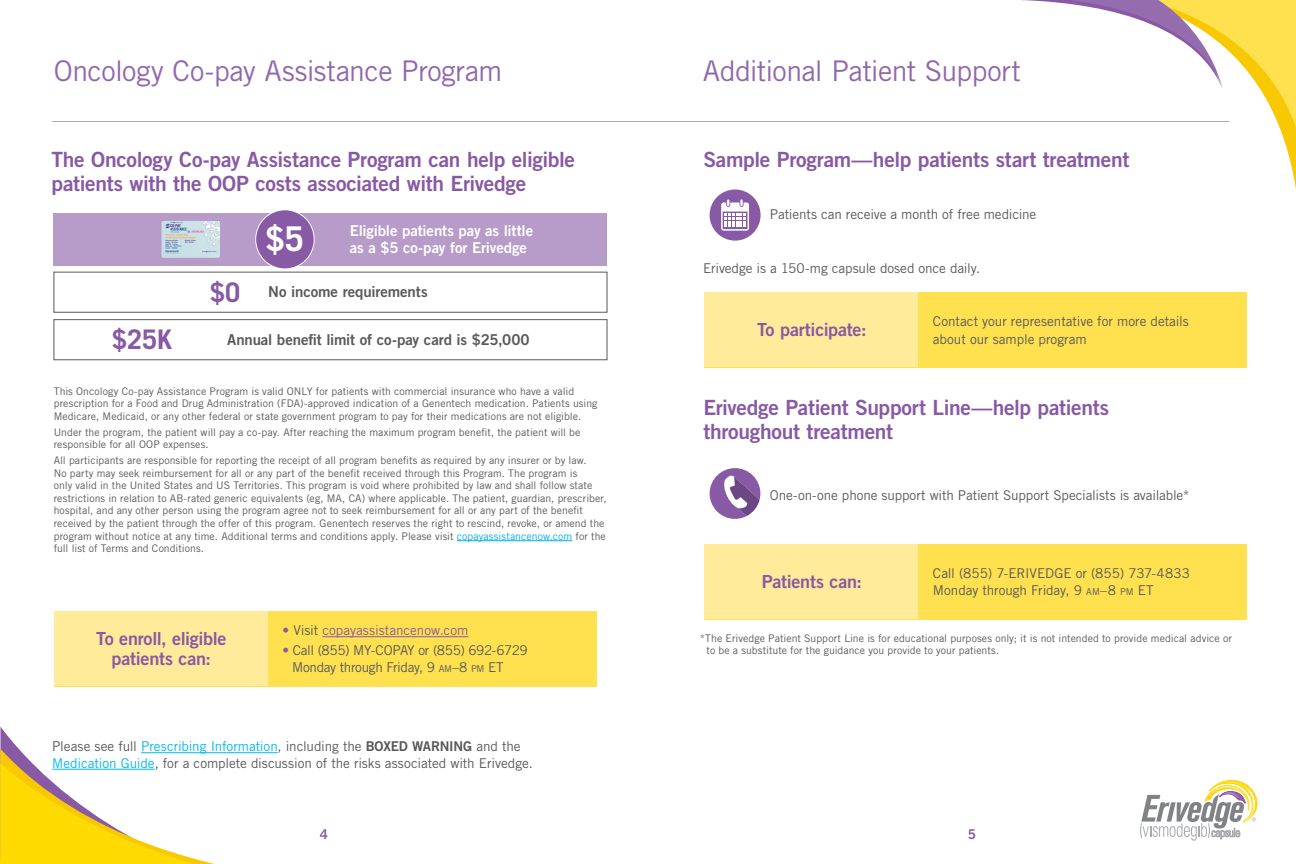
<style>
.page{position:relative;width:1296px;height:864px;background:#fff}
.page>*{position:absolute;margin:0;border:0;box-sizing:border-box;transform-origin:0 0}
.t1{font:700 34.2px "Trade Gothic LT Std";color:#fff}
.t2{font:28.5px "Trade Gothic LT Std";letter-spacing:-.02em;color:#9167ac}
.t3{font:700 27px "Trade Gothic LT Std";color:#8859a4}
.t4{font:21px/24px "Trade Gothic LT Std Bd 2";letter-spacing:-.015em;color:#8859a4}
.t5{font:18px/19.5px "Trade Gothic LT Std Bd 2";letter-spacing:-.015em;color:#8859a4;text-align:center}
.t6{font:15px "Trade Gothic LT Std Bd 2";letter-spacing:-.005em;color:#58595b}
.t7{font:15px "Trade Gothic LT Std Bd 2";letter-spacing:-.01em;color:#fff}
.t8{font:13.5px/16.5px "Trade Gothic LT Std";letter-spacing:-.01em;color:#58595b}
.t9{font:13.5px "Trade Gothic LT Std";color:#8859a4}
.t10{font:13.5px "Trade Gothic LT Std Bd 2";color:#8859a4}
.t11{font:10.5px/12.6px "Trade Gothic LT Std";letter-spacing:.005em;color:#58595b}
.s1{font-family:"Trade Gothic LT Std";font-weight:700;font-size:27px;color:#8859a4}
.s2{color:#00aeef}
.s3{color:#58595b}
.s4{color:#8859a4}
.s5{font-size:9.45px}
.s6{color:#00b9f1}
.s7{font-family:"Trade Gothic LT Std Bd 2"}
</style>
<div class="page">
<svg style="left:0;top:726px;width:278px;height:138px"></svg>
<svg style="left:1021px;top:0;width:275px;height:188px"></svg>
<div style="left:54px;top:213px;width:553px;height:52px;background:#b79bc8"></div>
<div style="left:54px;top:319px;width:553px;height:41px;border:1px solid #58595b"></div>
<div style="left:256px;top:210px;width:58px;height:59px;background:#8859a4;border-radius:50%"></div>
<div style="left:255px;top:209px;width:60px;height:60px;border:1px solid #fff;border-radius:50%"></div>
<img style="left:162px;top:221px;width:58px;height:37px">
<hr style="left:52px;top:121px;width:1177px;height:1px;background:#58595b">
<hr style="left:457px;top:540px;width:115px;height:1px;background:#00aeef">
<svg style="left:710px;top:468px;width:50px;height:51px"></svg>
<div style="left:710px;top:189px;width:51px;height:52px;background:#8859a4;border-radius:50%"></div>
<svg style="left:721px;top:199px;width:28px;height:32px"></svg>
<hr style="left:141px;top:752px;width:137px;height:1px;background:#00b9f1">
<hr style="left:52px;top:769px;width:103px;height:1px;background:#00b9f1">
<svg style="left:1140px;top:780px;width:117px;height:61px"></svg>
<div style="left:704px;top:292px;width:543px;height:76px;background:#ffe14f"></div>
<div style="left:705px;top:293px;width:213px;height:74px;background:#ffeb99"></div>
<div style="left:704px;top:544px;width:543px;height:75px;background:#ffe14f"></div>
<div style="left:705px;top:544px;width:213px;height:75px;background:#ffeb99"></div>
<div style="left:54px;top:611px;width:543px;height:76px;background:#ffe14f"></div>
<hr style="left:323px;top:636px;width:145px;height:1px;background:#8859a4">
<div style="left:54px;top:612px;width:213px;height:74px;background:#ffeb99"></div>
<h2 class="t2" style="left:54px;top:54px;width:450px">Oncology Co-pay Assistance Program</h2>
<h2 class="t2" style="left:703px;top:54px;width:319px">Additional Patient Support</h2>
<h3 class="t4" style="left:51px;top:147px;width:525px">The Oncology Co-pay Assistance Program can help eligible patients with the OOP costs associated with Erivedge</h3>
<h1 class="t1" style="left:266px;top:218px;width:39px">$5</h1>
<h3 class="t7" style="left:350px;top:222px;width:185px">Eligible patients pay as little</h3>
<h3 class="t7" style="left:350px;top:238px;width:179px">as a $5 co-pay for Erivedge</h3>
<h3 class="t6" style="left:210px;top:283px;width:219px"><span class="s1">$0</span> No income requirements</h3>
<h3 class="t3" style="left:112px;top:323px;width:62px">$25K</h3>
<h3 class="t6" style="left:227px;top:330px;width:304px">Annual benefit limit of co-pay card is $25,000</h3>
<p class="t11" style="left:54px;top:384px;width:545px">This Oncology Co-pay Assistance Program is valid ONLY for patients with commercial insurance who have a valid prescription for a Food and Drug Administration (FDA)-approved indication of a Genentech medication. Patients using<br>Medicare, Medicaid, or any other federal or state government program to pay for their medications are not eligible.</p>
<p class="t11" style="left:54px;top:425px;width:528px">Under the program, the patient will pay a co-pay. After reaching the maximum program benefit, the patient will be responsible for all OOP expenses.</p>
<p class="t11" style="left:54px;top:454px;width:554px">All participants are responsible for reporting the receipt of all program benefits as required by any insurer or by law.<br>No party may seek reimbursement for all or any part of the benefit received through this Program. The program is<br>only valid in the United States and US Territories. This program is void where prohibited by law and shall follow state restrictions in relation to AB-rated generic equivalents (eg, MA, CA) where applicable. The patient, guardian, prescriber, hospital, and any other person using the program agree not to seek reimbursement for all or any part of the benefit received by the patient through the offer of this program. Genentech reserves the right to rescind, revoke, or amend the program without notice at any time. Additional terms and conditions apply. Please visit <span class="s2">copayassistancenow.com</span> for the full list of Terms and Conditions.</p>
<h3 class="t5" style="left:96px;top:629px;width:132px">To enroll, eligible patients can:</h3>
<p class="t9" style="left:282px;top:622px;width:187px">• <span class="s3">Visit</span> copayassistancenow.com</p>
<p class="t8" style="left:292px;top:642px;width:237px;text-indent:-10px"><span class="s4">•</span> Call (855) MY-COPAY or (855) 692-6729<br>Monday through Friday, 9 <span class="s5">AM</span>–8 <span class="s5">PM</span> ET</p>
<p class="t8" style="left:52px;top:738px;width:482px">Please see full <span class="s6">Prescribing Information</span>, including the <span class="s7">BOXED WARNING</span> and the<br><span class="s6">Medication Guide</span>, for a complete discussion of the risks associated with Erivedge.</p>
<h3 class="t4" style="left:703px;top:147px;width:428px">Sample Program—help patients start treatment</h3>
<p class="t8" style="left:770px;top:206px;width:268px">Patients can receive a month of free medicine</p>
<p class="t8" style="left:703px;top:260px;width:279px">Erivedge is a 150-mg capsule dosed once daily.</p>
<h3 class="t5" style="left:757px;top:320px;width:111px">To participate:</h3>
<p class="t8" style="left:933px;top:312px;width:257px;line-height:18px">Contact your representative for more details about our sample program</p>
<h3 class="t4" style="left:703px;top:396px;width:407px">Erivedge Patient Support Line—help patients throughout treatment</h3>
<p class="t8" style="left:770px;top:487px;width:421px">One-on-one phone support with Patient Support Specialists is available*</p>
<h3 class="t5" style="left:762px;top:571px;width:102px">Patients can:</h3>
<p class="t8" style="left:933px;top:565px;width:259px">Call (855) 7-ERIVEDGE or (855) 737-4833<br>Monday through Friday, 9 <span class="s5">AM</span>–8 <span class="s5">PM</span> ET</p>
<p class="t11" style="left:707px;top:633px;width:527px;line-height:12px;text-indent:-7px">*The Erivedge Patient Support Line is for educational purposes only; it is not intended to provide medical advice or to be a substitute for the guidance you provide to your patients.</p>
<p class="t10" style="left:320px;top:825px;width:10px">4</p>
<p class="t10" style="left:968px;top:825px;width:10px">5</p>
</div>
